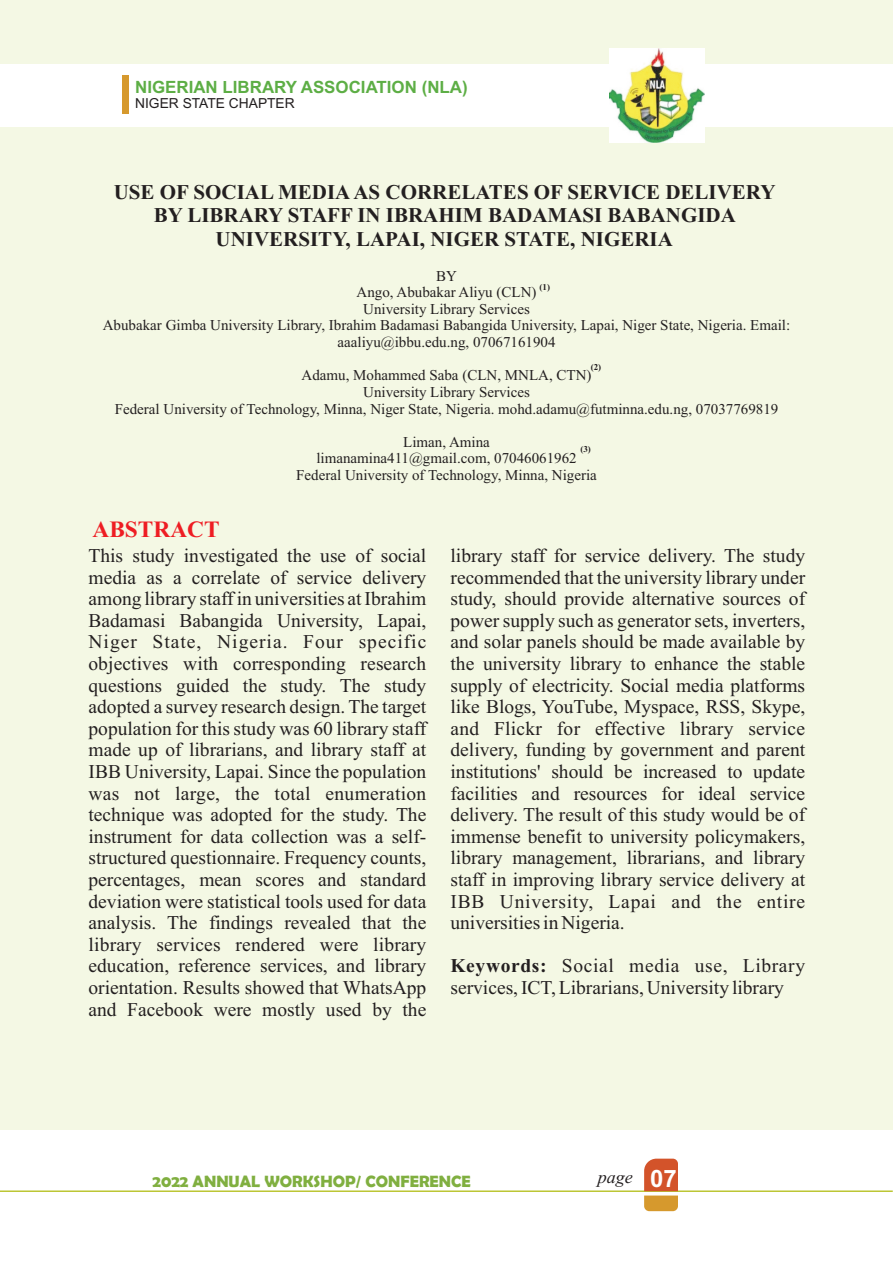
<style>
.page{position:relative;width:893px;height:1263px;background:#f4f8e4}
.page>*{position:absolute;margin:0;border:0;box-sizing:border-box;transform-origin:0 0}
.t1{font:700 23.25px "Times New Roman";color:#ee1d23}
.t2{font:700 21px/23.2px "Times New Roman";color:#231f20;text-align:center}
.t3{font:19.5px/21.6px "Times New Roman";color:#231f20;text-align:justify}
.t4{font:italic 18px "Times New Roman";color:#231f20}
.t5{font:700 16.95px "Arial";color:#5dae45}
.t6{font:700 16.5px "Berlin Sans FB Demi";color:#80af40}
.t7{font:15px/16.6px "Times New Roman";color:#231f20;text-align:center}
.t8{font:13.8px "Arial";color:#231f20}
.t9{font:700 9px "Times New Roman";color:#231f20}
.s1{font-weight:700}
.s2{font-family:"Arial";font-weight:700;font-style:normal;font-size:24px;color:#fff}
</style>
<div class="page">
<div style="left:0;top:1130px;width:893px;height:133px;background:#fff"></div>
<div style="left:0;top:64px;width:893px;height:63px;background:#fff"></div>
<div style="left:122px;top:75px;width:7px;height:39px;background:#d6992d"></div>
<hr style="left:0;top:1190px;width:893px;height:2px;background:#bcc634">
<svg style="left:644px;top:1159px;width:34px;height:52px;background:#d7793f"></svg>
<img style="left:610px;top:49px;width:94px;height:94px">
<p class="t5" style="left:135px;top:80px;width:334px">NIGERIAN LIBRARY ASSOCIATION (NLA)</p>
<p class="t8" style="left:135px;top:98px;width:161px">NIGER STATE CHAPTER</p>
<p class="t2" style="left:114px;top:183px;width:663px">USE OF SOCIAL MEDIAAS CORRELATES OF SERVICE DELIVERY<br>BY LIBRARY STAFF IN IBRAHIM BADAMASI BABANGIDA<br>UNIVERSITY, LAPAI, NIGER STATE, NIGERIA</p>
<p class="t7" style="left:103px;top:269px;width:689px">BY<br>Ango, Abubakar Aliyu (CLN)<br>University Library Services<br>Abubakar Gimba University Library, Ibrahim Badamasi Babangida University, Lapai, Niger State, Nigeria. Email: aaaliyu@ibbu.edu.ng, 07067161904</p>
<p class="t7" style="left:115px;top:368px;width:665px">Adamu, Mohammed Saba (CLN, MNLA, CTN)<br>University Library Services<br>Federal University of Technology, Minna, Niger State, Nigeria. mohd.adamu@futminna.edu.ng, 07037769819</p>
<p class="t7" style="left:296px;top:435px;width:302px">Liman, Amina<br>limanamina411@gmail.com, 07046061962<br>Federal University of Technology, Minna, Nigeria</p>
<p class="t9" style="left:539px;top:284px;width:12px">(1)</p>
<p class="t9" style="left:591px;top:364px;width:12px">(2)</p>
<p class="t9" style="left:580px;top:446px;width:12px">(3)</p>
<p class="t1" style="left:93px;top:521px;width:128px">ABSTRACT</p>
<p class="t3" style="left:89px;top:546px;width:339px">This study investigated the use of social media as a correlate of service delivery among library staff in universities at Ibrahim Badamasi Babangida University, Lapai, Niger State, Nigeria. Four specific objectives with corresponding research questions guided the study. The study adopted a survey research design. The target population for this study was 60 library staff made up of librarians, and library staff at IBB University, Lapai. Since the population was not large, the total enumeration technique was adopted for the study. The instrument for data collection was a self&shy;structured questionnaire. Frequency counts, percentages, mean scores and standard deviation were statistical tools used for data analysis. The findings revealed that the library services rendered were library education, reference services, and library orientation. Results showed that WhatsApp and Facebook were mostly used by the</p>
<p class="t3" style="left:450px;top:546px;width:356px">library staff for service delivery. The study recommended that the university library under study, should provide alternative sources of power supply such as generator sets, inverters, and solar panels should be made available by the university library to enhance the stable supply of electricity. Social media platforms like Blogs, YouTube, Myspace, RSS, Skype, and Flickr for effective library service delivery, funding by government and parent institutions' should be increased to update facilities and resources for ideal service delivery. The result of this study would be of immense benefit to university policymakers, library management, librarians, and library staff in improving library service delivery at IBB University, Lapai and the entire universities in Nigeria.</p>
<p class="t3" style="left:450px;top:957px;width:356px"><span class="s1">Keywords:</span> Social media use, Library services, ICT, Librarians, University library</p>
<p class="t6" style="left:152px;top:1171px;width:320px">2022 ANNUAL WORKSHOP/ CONFERENCE</p>
<p class="t4" style="left:598px;top:1171px;width:81px">page <span class="s2">07</span></p>
</div>
